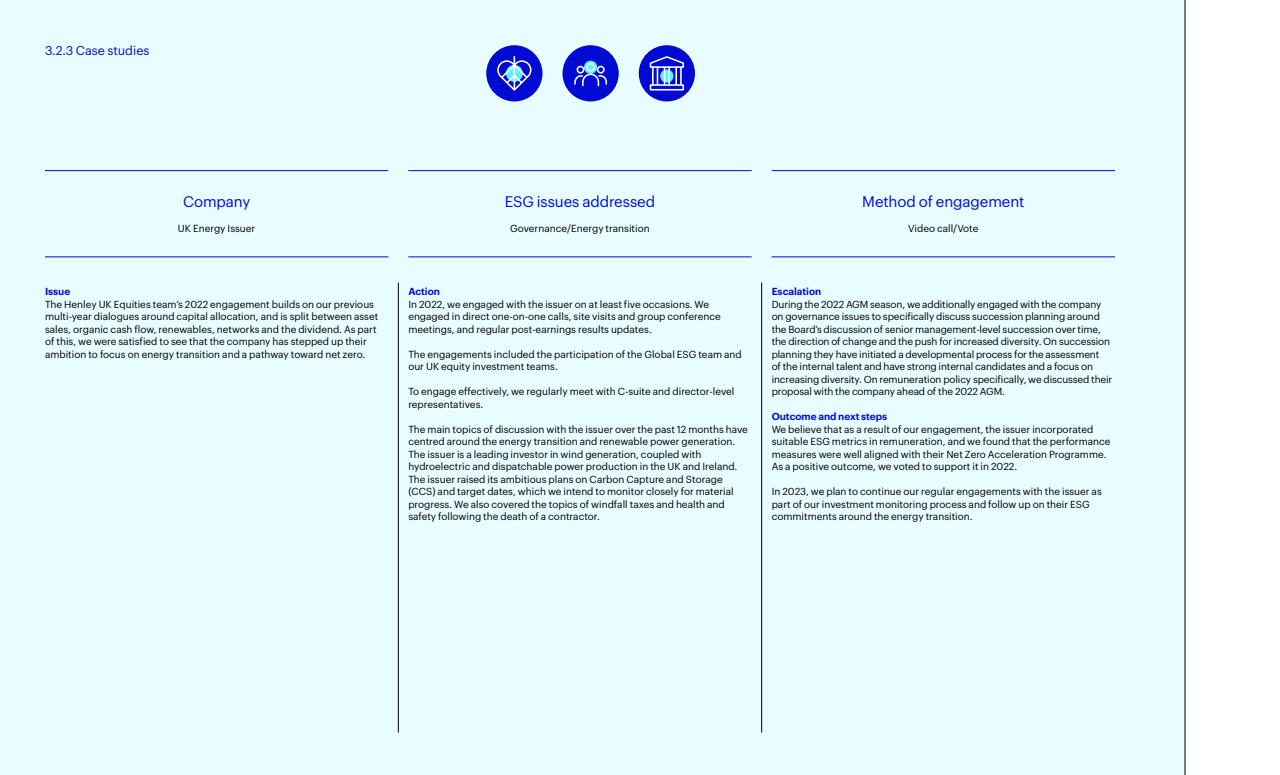
<style>
.page{position:relative;width:1280px;height:775px;background:#fff}
.page>*{position:absolute;margin:0;border:0;box-sizing:border-box;transform-origin:0 0}
._12pt_blue_Graphik_r{font:15px "Graphik";letter-spacing:-.005em;color:#000ad2}
.Sub-sub-section_titl{font:12.5px "Graphik";color:#000ad2}
.Body__no_indent___P{font:10px/12.5px "Graphik";color:#000}
.Body__no_indent___P-2{font:600 10px "Graphik";color:#000ad2}
</style>
<div class="page">
<div style="left:0;top:0;width:1185px;height:775px;background:#e7fdff"></div>
<hr style="left:45px;top:170px;width:343px;height:1px;background:#000ad2">
<hr style="left:45px;top:257px;width:343px;height:1px;background:#000ad2">
<hr style="left:408px;top:170px;width:344px;height:1px;background:#000ad2">
<hr style="left:408px;top:257px;width:344px;height:1px;background:#000ad2">
<hr style="left:772px;top:170px;width:343px;height:1px;background:#000ad2">
<hr style="left:772px;top:257px;width:343px;height:1px;background:#000ad2">
<div style="left:640px;top:46px;width:54px;height:55px;background:#000ad2;border-radius:50%"></div>
<div style="left:639px;top:45px;width:56px;height:56px;border:2px solid #000ad2;border-radius:50%"></div>
<svg style="left:649px;top:56px;width:36px;height:35px"></svg>
<div style="left:486px;top:45px;width:56px;height:56px;background:#000ad2;border-radius:50%"></div>
<svg style="left:497px;top:56px;width:35px;height:35px"></svg>
<div style="left:562px;top:45px;width:57px;height:56px;background:#000ad2;border-radius:50%"></div>
<svg style="left:584px;top:61px;width:13px;height:13px"></svg>
<div style="left:586px;top:63px;width:9px;height:9px;border:2px solid #fff;border-radius:50%"></div>
<svg style="left:574px;top:65px;width:33px;height:22px"></svg>
<hr style="left:1185px;top:0;width:1px;height:775px;background:#000">
<hr style="left:398px;top:282px;width:1px;height:450px;background:#000">
<hr style="left:761px;top:282px;width:1px;height:450px;background:#000">
<h3 class="Sub-sub-section_titl" style="left:45px;top:41px;width:106px">3.2.3 Case studies</h3>
<p class="_12pt_blue_Graphik_r" style="left:183px;top:190px;width:69px">Company</p>
<p class="Body__no_indent___P" style="left:178px;top:221px;width:79px">UK Energy Issuer</p>
<p class="Body__no_indent___P-2" style="left:45px;top:284px;width:27px">Issue</p>
<p class="Body__no_indent___P" style="left:45px;top:297px;width:335px">The Henley UK Equities team’s 2022 engagement builds on our previous multi-year dialogues around capital allocation, and is split between asset sales, organic cash flow, renewables, networks and the dividend. As part of this, we were satisfied to see that the company has stepped up their ambition to focus on energy transition and a pathway toward net zero.</p>
<p class="_12pt_blue_Graphik_r" style="left:505px;top:190px;width:152px">ESG issues addressed</p>
<p class="Body__no_indent___P" style="left:510px;top:221px;width:141px">Governance/Energy transition</p>
<p class="Body__no_indent___P-2" style="left:408px;top:284px;width:33px">Action</p>
<p class="Body__no_indent___P" style="left:408px;top:297px;width:314px">In 2022, we engaged with the issuer on at least five occasions. We engaged in direct one-on-one calls, site visits and group conference meetings, and regular post-earnings results updates.</p>
<p class="Body__no_indent___P" style="left:408px;top:347px;width:335px">The engagements included the participation of the Global ESG team and our UK equity investment teams.</p>
<p class="Body__no_indent___P" style="left:408px;top:384px;width:328px">To engage effectively, we regularly meet with C-suite and director-level representatives.</p>
<p class="Body__no_indent___P" style="left:408px;top:422px;width:341px">The main topics of discussion with the issuer over the past 12 months have centred around the energy transition and renewable power generation.<br>The issuer is a leading investor in wind generation, coupled with hydroelectric and dispatchable power production in the UK and Ireland.<br>The issuer raised its ambitious plans on Carbon Capture and Storage (CCS) and target dates, which we intend to monitor closely for material progress. We also covered the topics of windfall taxes and health and safety following the death of a contractor.</p>
<p class="_12pt_blue_Graphik_r" style="left:862px;top:190px;width:164px">Method of engagement</p>
<p class="Body__no_indent___P" style="left:908px;top:221px;width:72px">Video call/Vote</p>
<p class="Body__no_indent___P-2" style="left:772px;top:284px;width:51px">Escalation</p>
<p class="Body__no_indent___P" style="left:772px;top:297px;width:342px">During the 2022 AGM season, we additionally engaged with the company on governance issues to specifically discuss succession planning around the Board’s discussion of senior management-level succession over time, the direction of change and the push for increased diversity. On succession planning they have initiated a developmental process for the assessment<br>of the internal talent and have strong internal candidates and a focus on increasing diversity. On remuneration policy specifically, we discussed their proposal with the company ahead of the 2022 AGM.</p>
<p class="Body__no_indent___P-2" style="left:772px;top:409px;width:117px">Outcome and next steps</p>
<p class="Body__no_indent___P" style="left:772px;top:422px;width:340px">We believe that as a result of our engagement, the issuer incorporated suitable ESG metrics in remuneration, and we found that the performance measures were well aligned with their Net Zero Acceleration Programme.<br>As a positive outcome, we voted to support it in 2022.</p>
<p class="Body__no_indent___P" style="left:772px;top:484px;width:332px">In 2023, we plan to continue our regular engagements with the issuer as part of our investment monitoring process and follow up on their ESG commitments around the energy transition.</p>
</div>
